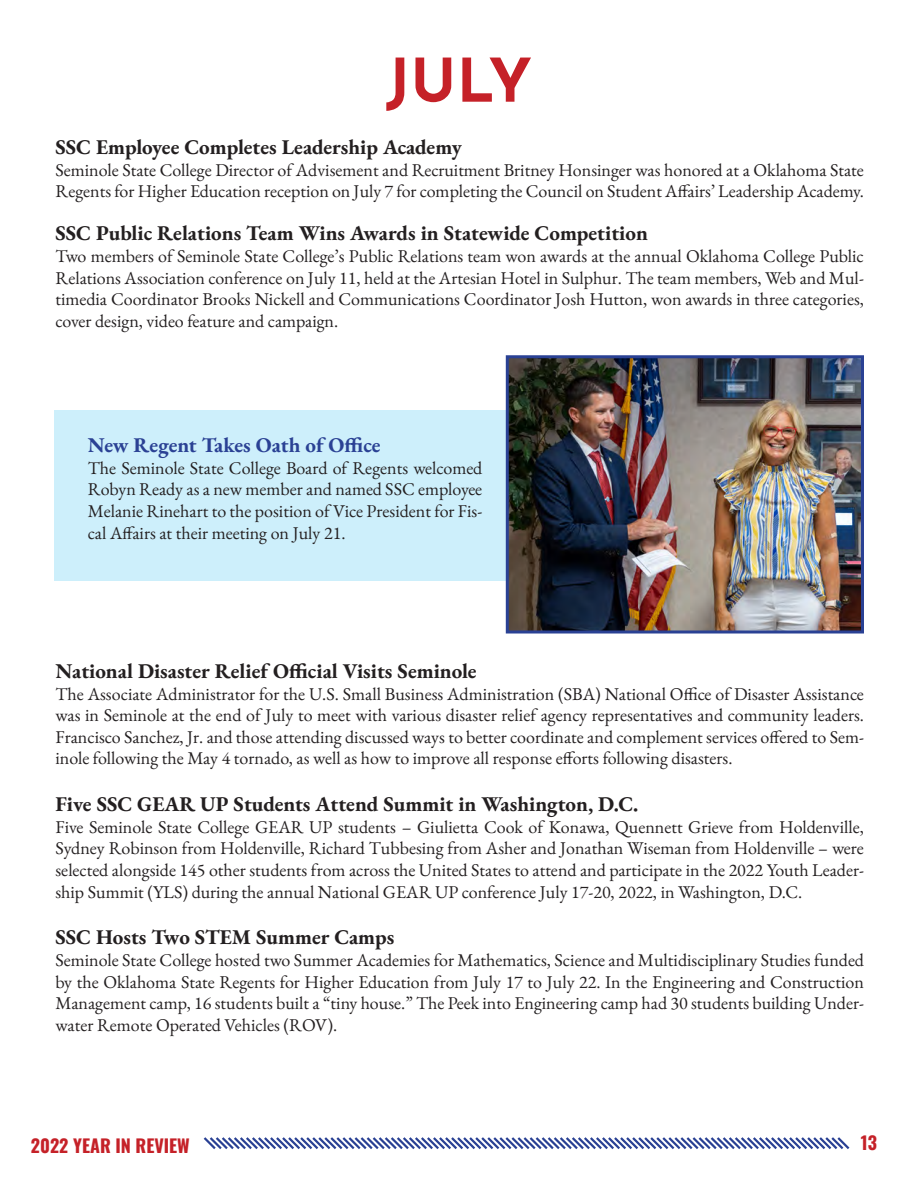
<style>
.page{position:relative;width:918px;height:1188px;background:#fff}
.page>*{position:absolute;margin:0;border:0;box-sizing:border-box;transform-origin:0 0}
.t1{font:100 60px "Josefin Sans";color:#c52128}
.Year_in_Review_Body{font:700 21px "EB Garamond";color:#231f20}
.Year_in_Review_Body-2{font:700 21px "EB Garamond";color:#2a4194}
.Year_in_Review_Body-3{font:18px/21.6px "EB Garamond";color:#231f20;text-align:justify}
.t2{font:700 18px "Oswald";color:#c52128}
</style>
<div class="page">
<svg style="left:203px;top:1137px;width:647px;height:12px"></svg>
<div style="left:54px;top:410px;width:803px;height:170px;background:#cdeffb"></div>
<img style="left:510px;top:359px;width:350px;height:271px">
<div style="left:506px;top:355px;width:358px;height:279px;border:3px solid #2a4194"></div>
<p class="t1" style="left:386px;top:36px;width:147px">JULY</p>
<p class="Year_in_Review_Body" style="left:56px;top:133px;width:408px">SSC Employee Completes Leadership Academy</p>
<p class="Year_in_Review_Body-3" style="left:56px;top:159px;width:810px">Seminole State College Director of Advisement and Recruitment Britney Honsinger was honored at a Oklahoma State<br>Regents for Higher Education reception on July 7 for completing the Council on Student Affairs’ Leadership Academy.</p>
<p class="Year_in_Review_Body" style="left:56px;top:220px;width:594px">SSC Public Relations Team Wins Awards in Statewide Competition</p>
<p class="Year_in_Review_Body-3" style="left:56px;top:245px;width:810px">Two members of Seminole State College’s Public Relations team won awards at the annual Oklahoma College Public Relations Association conference on July 11, held at the Artesian Hotel in Sulphur. The team members, Web and Mul&shy;timedia Coordinator Brooks Nickell and Communications Coordinator Josh Hutton, won awards in three categories, cover design, video feature and campaign.</p>
<p class="Year_in_Review_Body-2" style="left:88px;top:431px;width:294px">New Regent Takes Oath of Office</p>
<p class="Year_in_Review_Body-3" style="left:88px;top:457px;width:396px">The Seminole State College Board of Regents welcomed Robyn Ready as a new member and named SSC employee Melanie Rinehart to the position of Vice President for Fis&shy;cal Affairs at their meeting on July 21.</p>
<p class="Year_in_Review_Body" style="left:56px;top:657px;width:423px">National Disaster Relief Official Visits Seminole</p>
<p class="Year_in_Review_Body-3" style="left:56px;top:683px;width:810px">The Associate Administrator for the U.S. Small Business Administration (SBA) National Office of Disaster Assistance was in Seminole at the end of July to meet with various disaster relief agency representatives and community leaders.<br>Francisco Sanchez, Jr. and those attending discussed ways to better coordinate and complement services offered to Sem&shy;inole following the May 4 tornado, as well as how to improve all response efforts following disasters.</p>
<p class="Year_in_Review_Body" style="left:56px;top:791px;width:584px">Five SSC GEAR UP Students Attend Summit in Washington, D.C.</p>
<p class="Year_in_Review_Body-3" style="left:56px;top:816px;width:810px">Five Seminole State College GEAR UP students – Giulietta Cook of Konawa, Quennett Grieve from Holdenville, Sydney Robinson from Holdenville, Richard Tubbesing from Asher and Jonathan Wiseman from Holdenville – were selected alongside 145 other students from across the United States to attend and participate in the 2022 Youth Leader&shy;ship Summit (YLS) during the annual National GEAR UP conference July 17-20, 2022, in Washington, D.C.</p>
<p class="Year_in_Review_Body" style="left:56px;top:924px;width:340px">SSC Hosts Two STEM Summer Camps</p>
<p class="Year_in_Review_Body-3" style="left:56px;top:949px;width:810px">Seminole State College hosted two Summer Academies for Mathematics, Science and Multidisciplinary Studies funded by the Oklahoma State Regents for Higher Education from July 17 to July 22. In the Engineering and Construction Management camp, 16 students built a “tiny house.” The Peek into Engineering camp had 30 students building Under&shy;water Remote Operated Vehicles (ROV).</p>
<p class="t2" style="left:31px;top:1136px;width:160px">2022 YEAR IN REVIEW</p>
<p class="t2" style="left:861px;top:1133px;width:18px">13</p>
</div>
